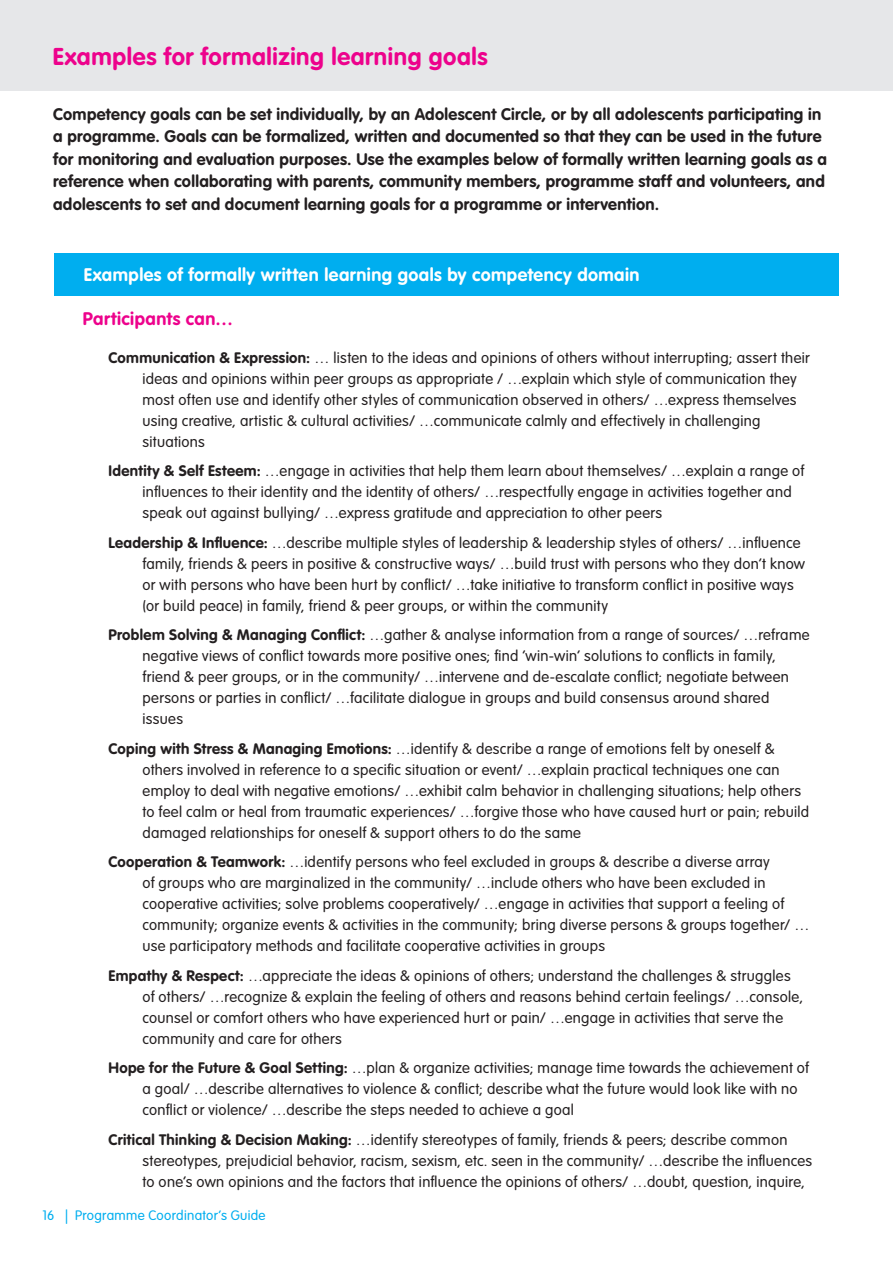
<style>
.page{position:relative;width:893px;height:1263px;background:#fff}
.page>*{position:absolute;margin:0;border:0;box-sizing:border-box;transform-origin:0 0}
.t1{font:700 24px "VAG Rounded Std";letter-spacing:.025em;color:#ed028c}
.t2{font:700 18px "VAG Rounded Std";letter-spacing:.025em;color:#fff}
.t3{font:700 18px "VAG Rounded Std";letter-spacing:.025em;color:#ed028c}
.t4{font:700 16.5px/22.5px "VAG Rounded Std";letter-spacing:.02em;color:#231f20}
.t5{font:300 15px/21px "VAG Rounded Std";letter-spacing:.02em;color:#231f20}
.t6{font:300 13.5px "VAG Rounded Std";letter-spacing:.025em;color:#00aeef}
.s1{font-weight:700}
</style>
<div class="page">
<div style="left:0;top:0;width:893px;height:91px;background:#e6e7e9"></div>
<div style="left:54px;top:253px;width:785px;height:42px;background:#00aeef"></div>
<h1 class="t1" style="left:53px;top:43px;width:436px">Examples for formalizing learning goals</h1>
<p class="t4" style="left:53px;top:103px;width:775px">Competency goals can be set individually, by an Adolescent Circle, or by all adolescents participating in a programme. Goals can be formalized, written and documented so that they can be used in the future for monitoring and evaluation purposes. Use the examples below of formally written learning goals as a reference when collaborating with parents, community members, programme staff and volunteers, and adolescents to set and document learning goals for a programme or intervention.</p>
<p class="t2" style="left:84px;top:264px;width:557px">Examples of formally written learning goals by competency domain</p>
<p class="t3" style="left:83px;top:308px;width:152px">Participants can…</p>
<p class="t5" style="left:142px;top:347px;width:669px;text-indent:-34px"><span class="s1">Communication &amp; Expression:</span> … listen to the ideas and opinions of others without interrupting; assert their ideas and opinions within peer groups as appropriate / …explain which style of communication they most often use and identify other styles of communication observed in others/ …express themselves using creative, artistic &amp; cultural activities/ …communicate calmly and effectively in challenging situations</p>
<p class="t5" style="left:142px;top:461px;width:663px;text-indent:-34px"><span class="s1">Identity &amp; Self Esteem:</span> …engage in activities that help them learn about themselves/ …explain a range of influences to their identity and the identity of others/ …respectfully engage in activities together and speak out against bullying/ …express gratitude and appreciation to other peers</p>
<p class="t5" style="left:142px;top:532px;width:664px;text-indent:-34px"><span class="s1">Leadership &amp; Influence:</span> …describe multiple styles of leadership &amp; leadership styles of others/ …influence family, friends &amp; peers in positive &amp; constructive ways/ …build trust with persons who they don’t know or with persons who have been hurt by conflict/ …take initiative to transform conflict in positive ways (or build peace) in family, friend &amp; peer groups, or within the community</p>
<p class="t5" style="left:142px;top:625px;width:669px;text-indent:-34px"><span class="s1">Problem Solving &amp; Managing Conflict:</span> …gather &amp; analyse information from a range of sources/ …reframe negative views of conflict towards more positive ones; find ‘win-win’ solutions to conflicts in family, friend &amp; peer groups, or in the community/ …intervene and de-escalate conflict; negotiate between persons or parties in conflict/ …facilitate dialogue in groups and build consensus around shared issues</p>
<p class="t5" style="left:142px;top:738px;width:668px;text-indent:-34px"><span class="s1">Coping with Stress &amp; Managing Emotions:</span> …identify &amp; describe a range of emotions felt by oneself &amp; others involved in reference to a specific situation or event/ …explain practical techniques one can employ to deal with negative emotions/ …exhibit calm behavior in challenging situations; help others to feel calm or heal from traumatic experiences/ …forgive those who have caused hurt or pain; rebuild damaged relationships for oneself &amp; support others to do the same</p>
<p class="t5" style="left:142px;top:852px;width:668px;text-indent:-34px"><span class="s1">Cooperation &amp; Teamwork:</span> …identify persons who feel excluded in groups &amp; describe a diverse array<br>of groups who are marginalized in the community/ …include others who have been excluded in cooperative activities; solve problems cooperatively/ …engage in activities that support a feeling of community; organize events &amp; activities in the community; bring diverse persons &amp; groups together/ … use participatory methods and facilitate cooperative activities in groups</p>
<p class="t5" style="left:142px;top:965px;width:662px;text-indent:-34px"><span class="s1">Empathy &amp; Respect:</span> …appreciate the ideas &amp; opinions of others; understand the challenges &amp; struggles of others/ …recognize &amp; explain the feeling of others and reasons behind certain feelings/ …console, counsel or comfort others who have experienced hurt or pain/ …engage in activities that serve the community and care for others</p>
<p class="t5" style="left:142px;top:1058px;width:668px;text-indent:-34px"><span class="s1">Hope for the Future &amp; Goal Setting:</span> …plan &amp; organize activities; manage time towards the achievement of a goal/ …describe alternatives to violence &amp; conflict; describe what the future would look like with no conflict or violence/ …describe the steps needed to achieve a goal</p>
<p class="t5" style="left:142px;top:1129px;width:671px;text-indent:-34px"><span class="s1">Critical Thinking &amp; Decision Making:</span> …identify stereotypes of family, friends &amp; peers; describe common stereotypes, prejudicial behavior, racism, sexism, etc. seen in the community/ …describe the influences to one’s own opinions and the factors that influence the opinions of others/ …doubt, question, inquire,</p>
<p class="t6" style="left:43px;top:1208px;width:225px">16 | Programme Coordinator’s Guide</p>
</div>
